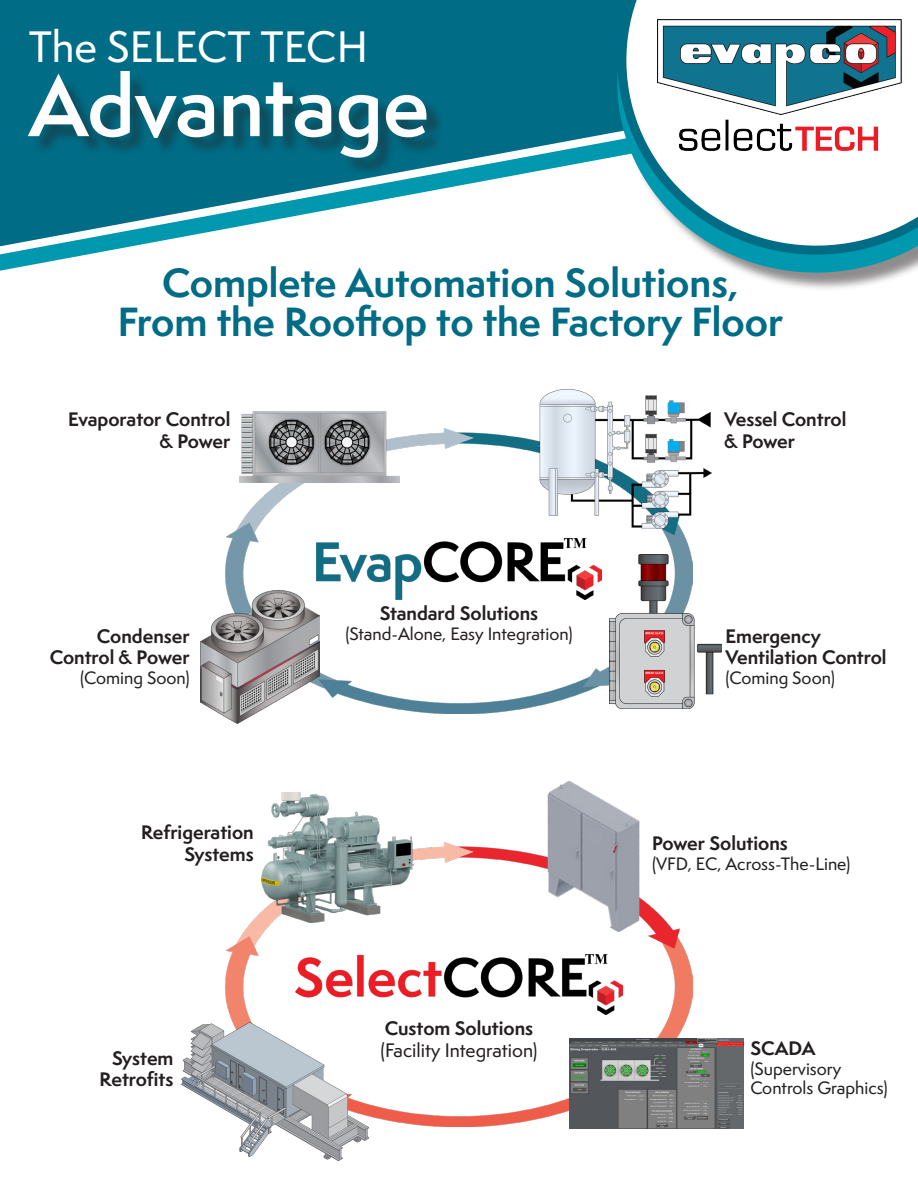
<style>
.page{position:relative;width:918px;height:1188px;background:#fff}
.page>*{position:absolute;margin:0;border:0;box-sizing:border-box;transform-origin:0 0}
.t1{font:600 79.5px "Semplicita Pro";color:#fff}
.t2{font:500 40.5px "Semplicita Pro";color:#fff}
.Header_Bold{font:700 37.5px "Semplicita Pro";color:#006c85}
.Header_Semp_Right_Just{font:700 18px/21.6px "Semplicita Pro";color:#231f20;text-align:right}
.Header_Semp_Left_Just{font:700 18px/21.6px "Semplicita Pro";color:#231f20}
.Header_Semp_Center_Just{font:700 18px "Semplicita Pro";color:#231f20}
.Header_Semp_Center_Just-2{font:500 18px "Semplicita Pro";color:#231f20}
.Header_Semp_Left_Just-2{font:500 16.5px/19.8px "Semplicita Pro";color:#231f20}
.Header_Semp_Center_Just-3{font:500 16.5px "Semplicita Pro";color:#231f20}
.Header_Semp_Right_Just-2{font:500 16.5px "Semplicita Pro";color:#231f20}
</style>
<div class="page">
<svg style="left:0;top:254px;width:90px;height:17px"></svg>
<div style="left:0;top:0;width:615px;height:129px;background:#006c85"></div>
<svg style="left:0;top:129px;width:615px;height:125px"></svg>
<div style="left:620px;top:0;width:298px;height:291px;background:#231f20;opacity:.51"></div>
<svg style="left:620px;top:259px;width:298px;height:15px"></svg>
<svg style="left:615px;top:0;width:303px;height:259px"></svg>
<div style="left:31px;top:73px;width:414px;height:103px;background:#231f20;opacity:.44"></div>
<img style="left:225px;top:842px;width:468px;height:285px">
<img style="left:225px;top:429px;width:466px;height:284px">
<img style="left:200px;top:591px;width:120px;height:133px">
<img style="left:295px;top:954px;width:328px;height:61px">
<img style="left:316px;top:539px;width:286px;height:61px">
<img style="left:569px;top:1038px;width:174px;height:91px">
<img style="left:182px;top:1022px;width:186px;height:139px">
<img style="left:538px;top:390px;width:173px;height:138px">
<img style="left:261px;top:792px;width:152px;height:130px">
<img style="left:547px;top:781px;width:92px;height:150px">
<img style="left:609px;top:554px;width:112px;height:155px">
<img style="left:657px;top:20px;width:245px;height:130px">
<img style="left:240px;top:412px;width:160px;height:71px">
<p class="t2" style="left:29px;top:18px;width:341px">The SELECT TECH</p>
<p class="t1" style="left:29px;top:48px;width:402px">Advantage</p>
<p class="Header_Bold" style="left:162px;top:255px;width:578px">Complete Automation Solutions,</p>
<p class="Header_Bold" style="left:118px;top:294px;width:667px">From the Rooftop to the Factory Floor</p>
<p class="Header_Semp_Right_Just" style="left:68px;top:408px;width:164px">Evaporator Control &amp; Power</p>
<p class="Header_Semp_Right_Just" style="left:50px;top:625px;width:141px">Condenser<br>Control &amp; Power</p>
<p class="Header_Semp_Right_Just-2" style="left:80px;top:666px;width:111px">(Coming Soon)</p>
<p class="Header_Semp_Center_Just" style="left:380px;top:600px;width:160px">Standard Solutions</p>
<p class="Header_Semp_Center_Just-3" style="left:345px;top:622px;width:229px">(Stand-Alone, Easy Integration)</p>
<p class="Header_Semp_Left_Just" style="left:724px;top:408px;width:124px">Vessel Control &amp; Power</p>
<p class="Header_Semp_Left_Just" style="left:726px;top:625px;width:163px">Emergency<br>Ventilation Control</p>
<p class="Header_Semp_Left_Just-2" style="left:726px;top:668px;width:111px">(Coming Soon)</p>
<p class="Header_Semp_Right_Just" style="left:141px;top:822px;width:114px">Refrigeration<br>Systems</p>
<p class="Header_Semp_Left_Just" style="left:652px;top:832px;width:137px">Power Solutions</p>
<p class="Header_Semp_Left_Just-2" style="left:652px;top:854px;width:200px">(VFD, EC, Across-The-Line)</p>
<p class="Header_Semp_Right_Just" style="left:100px;top:1047px;width:75px">System<br>Retrofits</p>
<p class="Header_Semp_Center_Just" style="left:385px;top:1015px;width:150px">Custom Solutions</p>
<p class="Header_Semp_Center_Just-2" style="left:381px;top:1037px;width:158px">(Facility Integration)</p>
<p class="Header_Semp_Left_Just" style="left:750px;top:1037px;width:67px">SCADA</p>
<p class="Header_Semp_Left_Just-2" style="left:750px;top:1058px;width:139px">(Supervisory<br>Controls Graphics)</p>
</div>
